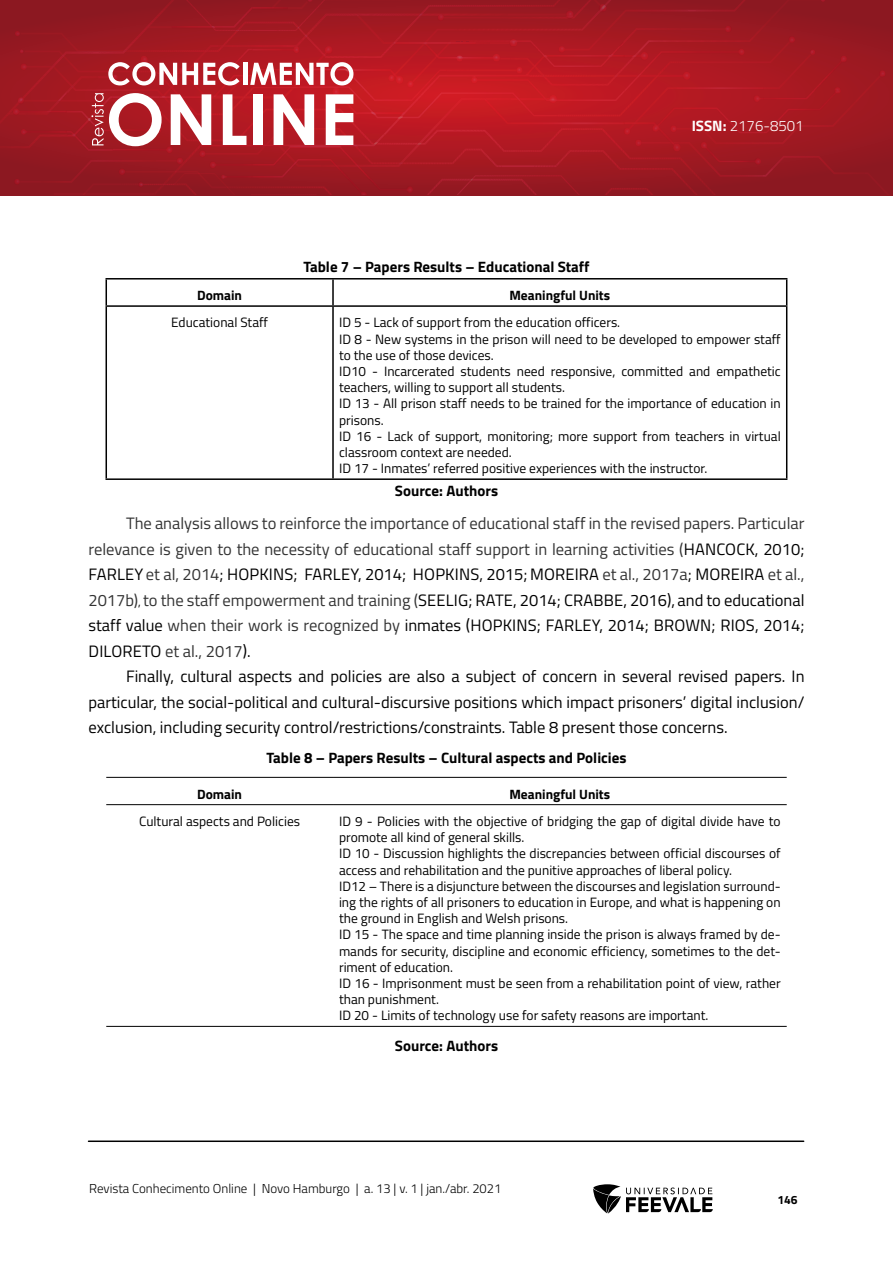
<style>
.page{position:relative;width:893px;height:1263px;background:#fff}
.page>*{position:absolute;margin:0;border:0;box-sizing:border-box;transform-origin:0 0}
.t1{font:16.5px/25.5px "Titillium Web";letter-spacing:.01em;color:#333;text-align:justify}
.t2{font:16.5px/25.5px "Titillium Web";color:#000;text-align:justify}
.t3{font:700 15px "Titillium Web";color:#000}
.t4{font:300 15px "Titillium Web";color:#fff}
.t5{font:13.5px/16.2px "Titillium Web";color:#000}
.t6{font:700 13.5px "Titillium Web";color:#000}
.t7{font:300 12.9px "Titillium Web";color:#000}
.t8{font:700 12px "Titillium Web";color:#000}
.s1{font-weight:700}
.s2{color:#000}
.s3{font-size:12px;color:#000}
</style>
<div class="page">
<svg style="left:593px;top:1184px;width:120px;height:29px"></svg>
<hr style="left:88px;top:1140px;width:716px;height:2px;background:#000">
<svg style="left:0;top:0;width:889px;height:196px;background:#a9242d"></svg>
<hr style="left:106px;top:278px;width:227px;height:1px;background:#000">
<svg style="left:106px;top:279px;width:1px;height:26px"></svg>
<hr style="left:333px;top:278px;width:454px;height:1px;background:#000">
<hr style="left:332px;top:279px;width:2px;height:26px;background:#000">
<svg style="left:786px;top:279px;width:1px;height:26px"></svg>
<hr style="left:106px;top:305px;width:227px;height:2px;background:#000">
<hr style="left:106px;top:307px;width:1px;height:171px;background:#000">
<hr style="left:333px;top:305px;width:454px;height:2px;background:#000">
<hr style="left:332px;top:307px;width:2px;height:171px;background:#000">
<hr style="left:786px;top:307px;width:1px;height:171px;background:#000">
<hr style="left:106px;top:478px;width:227px;height:2px;background:#000">
<hr style="left:333px;top:478px;width:454px;height:2px;background:#000">
<hr style="left:106px;top:777px;width:227px;height:1px;background:#000">
<hr style="left:333px;top:777px;width:454px;height:1px;background:#000">
<hr style="left:106px;top:804px;width:227px;height:1px;background:#000">
<hr style="left:333px;top:804px;width:454px;height:1px;background:#000">
<hr style="left:106px;top:1026px;width:227px;height:1px;background:#000">
<hr style="left:333px;top:1026px;width:454px;height:1px;background:#000">
<p class="t3" style="left:303px;top:255px;width:288px">Table 7 – Papers Results – Educational Staff</p>
<p class="t4" style="left:692px;top:115px;width:114px"><span class="s1">ISSN:</span> 2176-8501</p>
<p class="t6" style="left:197px;top:285px;width:46px">Domain</p>
<p class="t6" style="left:509px;top:285px;width:102px">Meaningful Units</p>
<p class="t5" style="left:171px;top:314px;width:98px">Educational Staff</p>
<p class="t5" style="left:339px;top:314px;width:443px">ID 5 - Lack of support from the education officers.<br>ID 8 - New systems in the prison will need to be developed to empower staff to the use of those devices.<br>ID10 - Incarcerated students need responsive, committed and empathetic teachers, willing to support all students.<br>ID 13 - All prison staff needs to be trained for the importance of education in prisons.<br>ID 16 - Lack of support, monitoring; more support from teachers in virtual classroom context are needed.<br>ID 17 - Inmates’ referred positive experiences with the instructor.</p>
<p class="t3" style="left:395px;top:480px;width:105px">Source: Authors</p>
<p class="t1" style="left:88px;top:510px;width:717px;text-indent:38px">The analysis allows to reinforce the importance of educational staff in the revised papers. Particular relevance is given to the necessity of educational staff support in learning activities (<span class="s2">HANCOCK, 2010; FARLEY</span> et al, 2014<span class="s2">; HOPKINS; FARLEY, 2014; HOPKINS, 2015; MOREIRA</span> et al., 2017a<span class="s2">; MOREIRA</span> et al., 2017b)<span class="s3">,</span> to the staff empowerment and training (<span class="s2">SEELIG; RATE, 2014; CRABBE, 2016), and to educational staff value</span> when their work is recognized by <span class="s2">inmates (HOPKINS; FARLEY, 2014; BROWN; RIOS, 2014; DILORETO</span> et al., 2017<span class="s2">).</span></p>
<p class="t2" style="left:89px;top:663px;width:717px;text-indent:37px">Finally, cultural aspects and policies are also a subject of concern in several revised papers. In particular, the social-political and cultural-discursive positions which impact prisoners’ digital inclusion/ exclusion, including security control/restrictions/constraints. Table 8 present those concerns.</p>
<p class="t3" style="left:266px;top:747px;width:361px">Table 8 – Papers Results – Cultural aspects and Policies</p>
<p class="t6" style="left:197px;top:784px;width:46px">Domain</p>
<p class="t6" style="left:509px;top:784px;width:102px">Meaningful Units</p>
<p class="t5" style="left:139px;top:812px;width:162px">Cultural aspects and Policies</p>
<p class="t5" style="left:339px;top:812px;width:443px">ID 9 - Policies with the objective of bridging the gap of digital divide have to promote all kind of general skills.<br>ID 10 - Discussion highlights the discrepancies between official discourses of access and rehabilitation and the punitive approaches of liberal policy.<br>ID12 – There is a disjuncture between the discourses and legislation surround&shy;ing the rights of all prisoners to education in Europe, and what is happening on the ground in English and Welsh prisons.<br>ID 15 - The space and time planning inside the prison is always framed by de&shy;mands for security, discipline and economic efficiency, sometimes to the det&shy;riment of education.<br>ID 16 - Imprisonment must be seen from a rehabilitation point of view, rather than punishment.<br>ID 20 - Limits of technology use for safety reasons are important.</p>
<p class="t3" style="left:395px;top:1034px;width:105px">Source: Authors</p>
<p class="t7" style="left:89px;top:1179px;width:414px">Revista Conhecimento Online | Novo Hamburgo | a. 13 | v. 1 | jan./abr. 2021</p>
<p class="t8" style="left:777px;top:1190px;width:22px">146</p>
</div>
